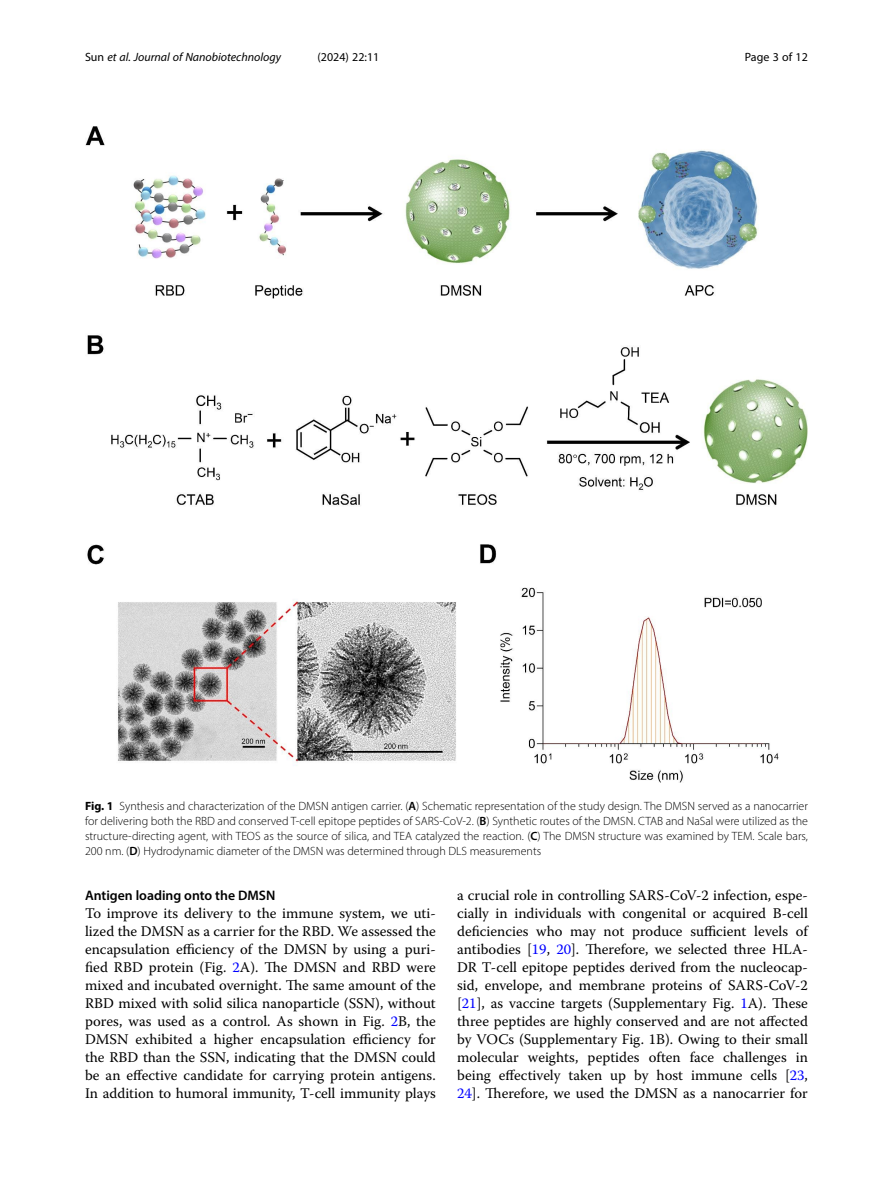
<style>
.page{position:relative;width:893px;height:1191px;background:#fff}
.page>*{position:absolute;margin:0;border:0;box-sizing:border-box;transform-origin:0 0}
.Body_Text{font:14.7px/18px "Warnock Pro";color:#000;text-align:justify}
.Head_2{font:600 13.8px "Myriad Pro";color:#000}
.Figure_Caption{font:300 12px/15px "Myriad Pro";color:#000;text-align:justify}
.t1{font:italic 12px "Myriad Pro";color:#000}
.t2{font:12px "Myriad Pro";color:#000}
.s1{font-style:normal}
.s2{font-weight:700}
.s3{font-weight:600}
.s4{color:#00f}
</style>
<div class="page">
<img style="left:85px;top:126px;width:723px;height:656px">
<p class="t1" style="left:85px;top:50px;width:198px"><span class="s1">Sun</span> et al. Journal of Nanobiotechnology</p>
<p class="t2" style="left:318px;top:50px;width:63px">(2024) 22:11</p>
<p class="t2" style="left:745px;top:50px;width:65px">Page 3 of 12</p>
<p class="Figure_Caption" style="left:85px;top:798px;width:724px"><span class="s2">Fig. 1</span> Synthesis and characterization of the DMSN antigen carrier. (<span class="s3">A</span>) Schematic representation of the study design. The DMSN served as a nanocarrier for delivering both the RBD and conserved T-cell epitope peptides of SARS-CoV-2. (<span class="s3">B</span>) Synthetic routes of the DMSN. CTAB and NaSal were utilized as the structure-directing agent, with TEOS as the source of silica, and TEA catalyzed the reaction. (<span class="s3">C</span>) The DMSN structure was examined by TEM. Scale bars, 200 nm. (<span class="s3">D</span>) Hydrodynamic diameter of the DMSN was determined through DLS measurements</p>
<p class="Head_2" style="left:85px;top:887px;width:192px">Antigen loading onto the DMSN</p>
<p class="Body_Text" style="left:85px;top:904px;width:352px">To improve its delivery to the immune system, we uti&shy;lized the DMSN as a carrier for the RBD. We assessed the encapsulation efficiency of the DMSN by using a puri&shy;fied RBD protein (Fig. <span class="s4">2</span>A). The DMSN and RBD were mixed and incubated overnight. The same amount of the RBD mixed with solid silica nanoparticle (SSN), without pores, was used as a control. As shown in Fig. <span class="s4">2</span>B, the DMSN exhibited a higher encapsulation efficiency for the RBD than the SSN, indicating that the DMSN could be an effective candidate for carrying protein antigens.<br>In addition to humoral immunity, T-cell immunity plays</p>
<p class="Body_Text" style="left:457px;top:886px;width:352px">a crucial role in controlling SARS-CoV-2 infection, espe&shy;cially in individuals with congenital or acquired B-cell deficiencies who may not produce sufficient levels of antibodies [<span class="s4">19</span>, <span class="s4">20</span>]. Therefore, we selected three HLA-DR T-cell epitope peptides derived from the nucleocap&shy;sid, envelope, and membrane proteins of SARS-CoV-2 [<span class="s4">21</span>], as vaccine targets (Supplementary Fig. <span class="s4">1</span>A). These three peptides are highly conserved and are not affected by VOCs (Supplementary Fig. 1B). Owing to their small molecular weights, peptides often face challenges in being effectively taken up by host immune cells [<span class="s4">23</span>, <span class="s4">24</span>]. Therefore, we used the DMSN as a nanocarrier for</p>
</div>
